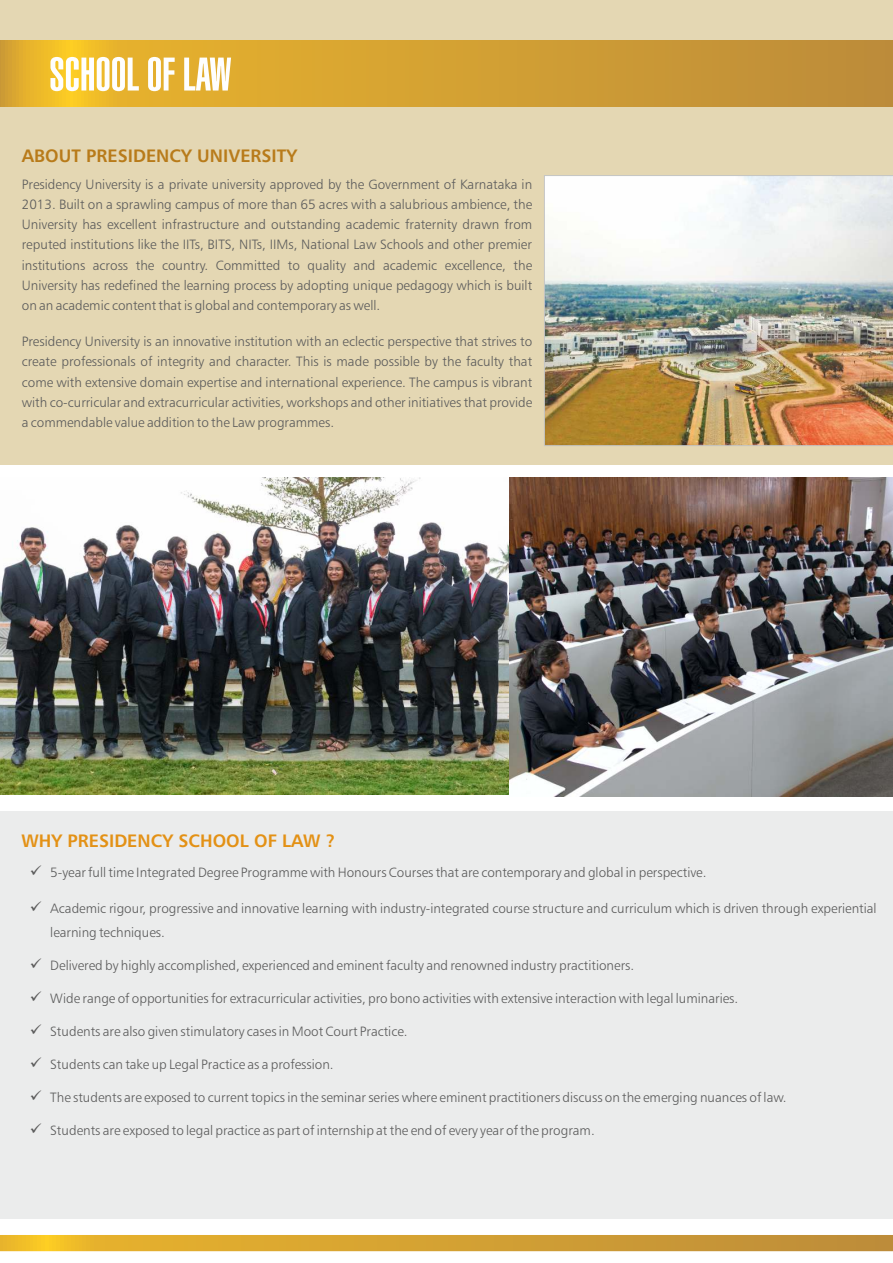
<style>
.page{position:relative;width:893px;height:1263px;background:#fff}
.page>*{position:absolute;margin:0;border:0;box-sizing:border-box;transform-origin:0 0}
.t1{font:18px "Humanist 777 BT Bold B";color:#b87b1a}
.t2{font:18px "Humanist 777 BT Bold B";color:#e39115}
.t3{font:13.5px/20.2px "Humanist 777 BT Light B";color:#5b5b5b;text-align:justify}
</style>
<div class="page">
<div style="left:0;top:0;width:893px;height:465px;background:#e4d7b3"></div>
<svg style="left:0;top:41px;width:893px;height:65px;background:#d2a033"></svg>
<svg style="left:50px;top:57px;width:89px;height:34px;background:#f8e3a6"></svg>
<svg style="left:148px;top:57px;width:27px;height:34px"></svg>
<svg style="left:184px;top:58px;width:47px;height:33px;background:#f2deae"></svg>
<img style="left:544px;top:175px;width:349px;height:271px">
<img style="left:0;top:477px;width:509px;height:318px">
<img style="left:509px;top:477px;width:384px;height:319px">
<div style="left:0;top:811px;width:893px;height:407px;background:#ebecec"></div>
<svg style="left:0;top:1235px;width:893px;height:16px;background:#d4a232"></svg>
<h1 class="t1" style="left:22px;top:148px;width:277px">ABOUT PRESIDENCY UNIVERSITY</h1>
<p class="t3" style="left:22px;top:175px;width:512px">Presidency University is a private university approved by the Government of Karnataka in 2013. Built on a sprawling campus of more than 65 acres with a salubrious ambience, the University has excellent infrastructure and outstanding academic fraternity drawn from reputed institutions like the IITs, BITS, NITs, IIMs, National Law Schools and other premier institutions across the country. Committed to quality and academic excellence, the University has redefined the learning process by adopting unique pedagogy which is built on an academic content that is global and contemporary as well.</p>
<p class="t3" style="left:22px;top:333px;width:512px">Presidency University is an innovative institution with an eclectic perspective that strives to create professionals of integrity and character. This is made possible by the faculty that come with extensive domain expertise and international experience. The campus is vibrant with co-curricular and extracurricular activities, workshops and other initiatives that provide a commendable value addition to the Law programmes.</p>
<h1 class="t2" style="left:21px;top:833px;width:316px">WHY PRESIDENCY SCHOOL OF LAW ?</h1>
<p class="t3" style="left:30px;top:864px;width:678px">✓ 5-year full time Integrated Degree Programme with Honours Courses that are contemporary and global in perspective.</p>
<p class="t3" style="left:50px;top:897px;width:828px;line-height:24.3px;text-indent:-21px">✓ Academic rigour, progressive and innovative learning with industry-integrated course structure and curriculum which is driven through experiential learning techniques.</p>
<p class="t3" style="left:30px;top:956px;width:606px">✓ Delivered by highly accomplished, experienced and eminent faculty and renowned industry practitioners.</p>
<p class="t3" style="left:30px;top:989px;width:710px">✓ Wide range of opportunities for extracurricular activities, pro bono activities with extensive interaction with legal luminaries.</p>
<p class="t3" style="left:30px;top:1022px;width:379px">✓ Students are also given stimulatory cases in Moot Court Practice.</p>
<p class="t3" style="left:30px;top:1055px;width:305px">✓ Students can take up Legal Practice as a profession.</p>
<p class="t3" style="left:30px;top:1088px;width:758px">✓ The students are exposed to current topics in the seminar series where eminent practitioners discuss on the emerging nuances of law.</p>
<p class="t3" style="left:30px;top:1121px;width:567px">✓ Students are exposed to legal practice as part of internship at the end of every year of the program.</p>
</div>
